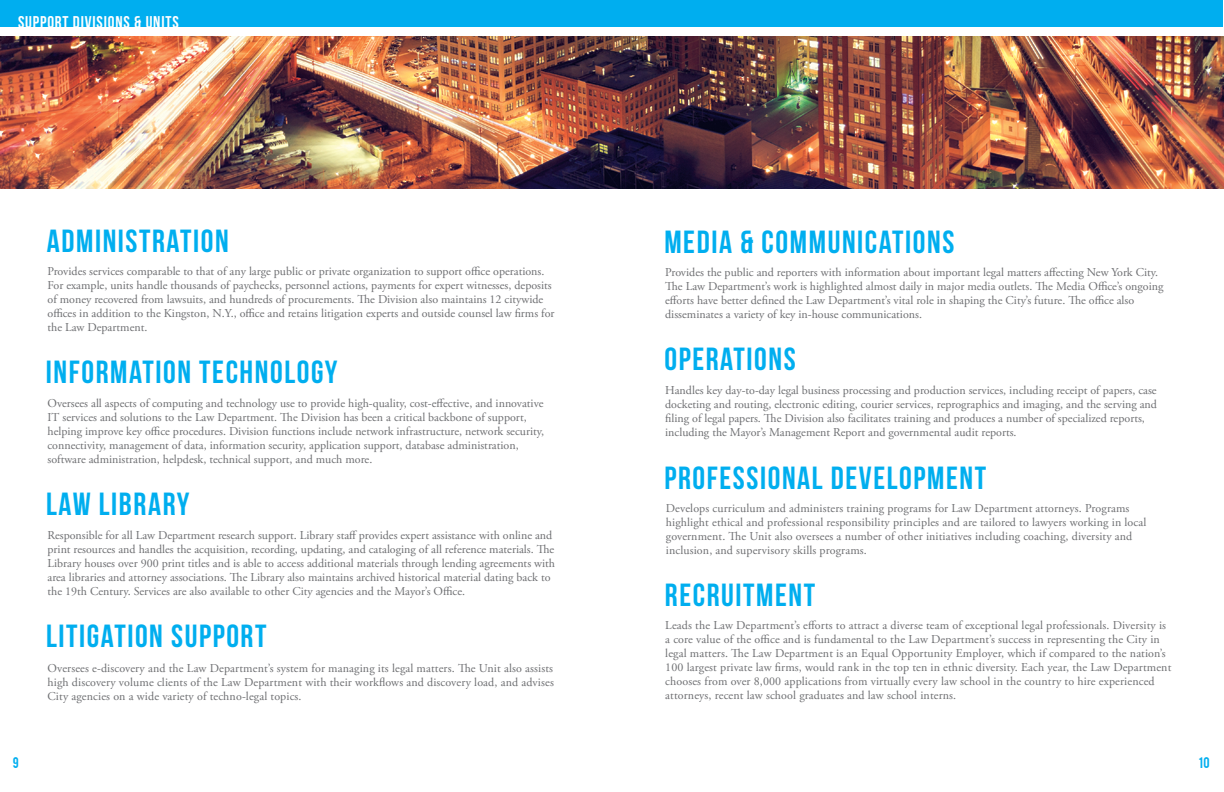
<style>
.page{position:relative;width:1224px;height:792px;background:#fff}
.page>*{position:absolute;margin:0;border:0;box-sizing:border-box;transform-origin:0 0}
.t1{font:32px "Bebas Neue";letter-spacing:.05em;color:#00aeef}
.t2{font:17px "Bebas Neue";letter-spacing:.05em;color:#fff}
.t3{font:12px/14px "Adobe Garamond Pro";color:#6d6e71}
.t4{font:12px "Bebas";color:#00aeef}
</style>
<div class="page">
<div style="left:0;top:0;width:1224px;height:27px;background:#00aeef"></div>
<img style="left:0;top:36px;width:1224px;height:153px">
<h2 class="t2" style="left:18px;top:13px;width:162px">SUPPORT DIVISIONS &amp; UNITS</h2>
<h1 class="t1" style="left:47px;top:224px;width:183px">ADMINISTRATION</h1>
<p class="t3" style="left:48px;top:265px;width:509px">Provides services comparable to that of any large public or private organization to support office operations.<br>For example, units handle thousands of paychecks, personnel actions, payments for expert witnesses, deposits of money recovered from lawsuits, and hundreds of procurements. The Division also maintains 12 citywide offices in addition to the Kingston, N.Y., office and retains litigation experts and outside counsel law firms for the Law Department.</p>
<h1 class="t1" style="left:46px;top:355px;width:293px">INFORMATION TECHNOLOGY</h1>
<p class="t3" style="left:48px;top:396px;width:498px">Oversees all aspects of computing and technology use to provide high-quality, cost-effective, and innovative IT services and solutions to the Law Department. The Division has been a critical backbone of support, helping improve key office procedures. Division functions include network infrastructure, network security, connectivity, management of data, information security, application support, database administration, software administration, helpdesk, technical support, and much more.</p>
<h1 class="t1" style="left:46px;top:486px;width:145px">LAW LIBRARY</h1>
<p class="t3" style="left:48px;top:528px;width:509px">Responsible for all Law Department research support. Library staff provides expert assistance with online and print resources and handles the acquisition, recording, updating, and cataloging of all reference materials. The Library houses over 900 print titles and is able to access additional materials through lending agreements with area libraries and attorney associations. The Library also maintains archived historical material dating back to the 19th Century. Services are also available to other City agencies and the Mayor’s Office.</p>
<h1 class="t1" style="left:46px;top:618px;width:222px">LITIGATION SUPPORT</h1>
<p class="t3" style="left:48px;top:662px;width:508px;text-align:justify">Oversees e-discovery and the Law Department’s system for managing its legal matters. The Unit also assists high discovery volume clients of the Law Department with their workflows and discovery load, and advises City agencies on a wide variety of techno-legal topics.</p>
<h1 class="t1" style="left:664px;top:224px;width:292px">MEDIA &amp; COMMUNICATIONS</h1>
<p class="t3" style="left:665px;top:266px;width:500px">Provides the public and reporters with information about important legal matters affecting New York City.<br>The Law Department’s work is highlighted almost daily in major media outlets. The Media Office’s ongoing efforts have better defined the Law Department’s vital role in shaping the City’s future. The office also disseminates a variety of key in-house communications.</p>
<h1 class="t1" style="left:664px;top:342px;width:133px">OPERATIONS</h1>
<p class="t3" style="left:665px;top:384px;width:493px">Handles key day-to-day legal business processing and production services, including receipt of papers, case docketing and routing, electronic editing, courier services, reprographics and imaging, and the serving and filing of legal papers. The Division also facilitates training and produces a number of specialized reports, including the Mayor’s Management Report and governmental audit reports.</p>
<h1 class="t1" style="left:665px;top:460px;width:323px">PROFESSIONAL DEVELOPMENT</h1>
<p class="t3" style="left:666px;top:501px;width:482px">Develops curriculum and administers training programs for Law Department attorneys. Programs highlight ethical and professional responsibility principles and are tailored to lawyers working in local government. The Unit also oversees a number of other initiatives including coaching, diversity and inclusion, and supervisory skills programs.</p>
<h1 class="t1" style="left:665px;top:577px;width:152px">RECRUITMENT</h1>
<p class="t3" style="left:665px;top:619px;width:508px">Leads the Law Department’s efforts to attract a diverse team of exceptional legal professionals. Diversity is a core value of the office and is fundamental to the Law Department’s success in representing the City in legal matters. The Law Department is an Equal Opportunity Employer, which if compared to the nation’s 100 largest private law firms, would rank in the top ten in ethnic diversity. Each year, the Law Department chooses from over 8,000 applications from virtually every law school in the country to hire experienced attorneys, recent law school graduates and law school interns.</p>
<p class="t4" style="left:13px;top:754px;width:7px">9</p>
<p class="t4" style="left:1199px;top:754px;width:12px">10</p>
</div>
